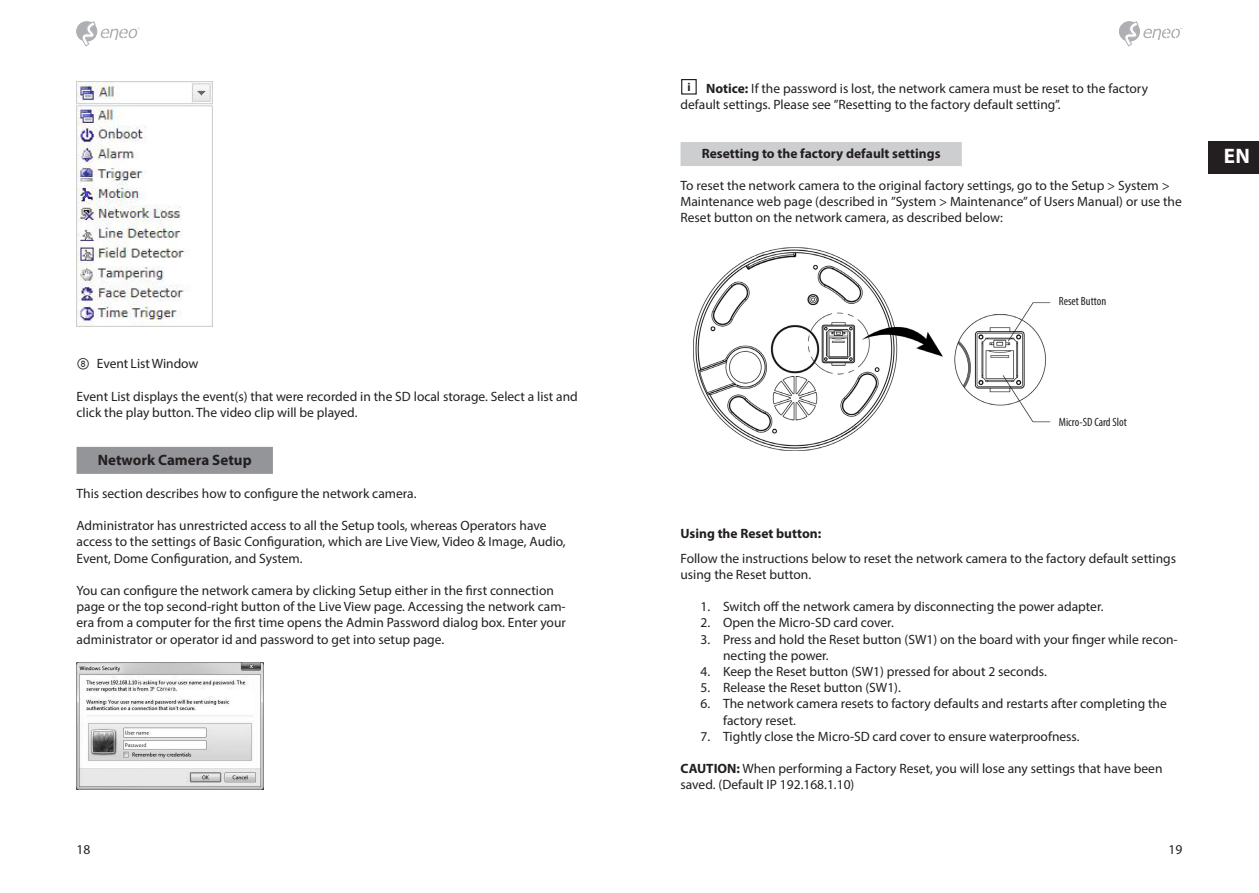
<style>
.page{position:relative;width:1259px;height:893px;background:#fff}
.page>*{position:absolute;margin:0;border:0;box-sizing:border-box;transform-origin:0 0}
.t1{font:700 21px "Myriad Pro";color:#fff}
.t2{font:700 15px "Myriad Pro";color:#231f20}
.t3{font:13.5px/16.2px "Myriad Pro";color:#231f20}
.t4{font:700 13.5px "Myriad Pro";color:#231f20}
.t5{font:condensed 12px "Myriad Pro";color:#231f20}
.s1{font-weight:700;font-size:11.7px}
.s2{font-weight:700}
.s3{font-family:"Arial Unicode MS"}
</style>
<div class="page">
<svg style="left:77px;top:21px;width:63px;height:25px"></svg>
<svg style="left:1119px;top:21px;width:63px;height:25px"></svg>
<div style="left:1208px;top:141px;width:51px;height:32px;background:#231f20"></div>
<div style="left:77px;top:447px;width:196px;height:27px;background:#939598"></div>
<img style="left:77px;top:82px;width:135px;height:244px">
<img style="left:77px;top:663px;width:186px;height:126px">
<div style="left:680px;top:142px;width:282px;height:24px;background:#cdced0"></div>
<div style="left:681px;top:79px;width:16px;height:16px;border:1px solid #231f20"></div>
<img style="left:693px;top:247px;width:358px;height:204px">
<p class="t3" style="left:680px;top:80px;width:469px;text-indent:7px"><span class="s1">i</span> <span class="s2">Notice:</span> If the password is lost, the network camera must be reset to the factory default settings. Please see ”Resetting to the factory default setting”.</p>
<p class="t4" style="left:702px;top:144px;width:240px">Resetting to the factory default settings</p>
<p class="t3" style="left:680px;top:177px;width:503px">To reset the network camera to the original factory settings, go to the Setup &gt; System &gt;<br>Maintenance web page (described in ”System &gt; Maintenance” of Users Manual) or use the<br>Reset button on the network camera, as described below:</p>
<p class="t3" style="left:77px;top:355px;width:123px"><span class="s3">⑧</span> Event List Window</p>
<p class="t3" style="left:77px;top:388px;width:503px">Event List displays the event(s) that were recorded in the SD local storage. Select a list and click the play button. The video clip will be played.</p>
<p class="t2" style="left:98px;top:451px;width:155px">Network Camera Setup</p>
<p class="t3" style="left:77px;top:485px;width:341px">This section describes how to configure the network camera.</p>
<p class="t3" style="left:77px;top:517px;width:491px">Administrator has unrestricted access to all the Setup tools, whereas Operators have access to the settings of Basic Configuration, which are Live View, Video &amp; Image, Audio,<br>Event, Dome Configuration, and System.</p>
<p class="t3" style="left:77px;top:582px;width:491px">You can configure the network camera by clicking Setup either in the first connection page or the top second-right button of the Live View page. Accessing the network cam&shy;era from a computer for the first time opens the Admin Password dialog box. Enter your administrator or operator id and password to get into setup page.</p>
<p class="t5" style="left:1059px;top:293px;width:49px">Reset Button</p>
<p class="t5" style="left:1059px;top:415px;width:70px">Micro-SD Card Slot</p>
<p class="t4" style="left:680px;top:524px;width:142px">Using the Reset button:</p>
<p class="t3" style="left:680px;top:550px;width:497px">Follow the instructions below to reset the network camera to the factory default settings using the Reset button.</p>
<p class="t3" style="left:700px;top:598px;width:404px">1. Switch off the network camera by disconnecting the power adapter.</p>
<p class="t3" style="left:700px;top:614px;width:195px">2. Open the Micro-SD card cover.</p>
<p class="t3" style="left:723px;top:631px;width:456px;text-indent:-22px">3. Press and hold the Reset button (SW1) on the board with your finger while recon&shy;necting the power.</p>
<p class="t3" style="left:700px;top:663px;width:348px">4. Keep the Reset button (SW1) pressed for about 2 seconds.</p>
<p class="t3" style="left:700px;top:679px;width:202px">5. Release the Reset button (SW1).</p>
<p class="t3" style="left:723px;top:695px;width:445px;text-indent:-22px">6. The network camera resets to factory defaults and restarts after completing the factory reset.</p>
<p class="t3" style="left:700px;top:728px;width:380px">7. Tightly close the Micro-SD card cover to ensure waterproofness.</p>
<p class="t3" style="left:680px;top:760px;width:483px"><span class="s2">CAUTION:</span> When performing a Factory Reset, you will lose any settings that have been saved. (Default IP 192.168.1.10)</p>
<p class="t3" style="left:77px;top:841px;width:15px">18</p>
<p class="t3" style="left:1168px;top:841px;width:15px">19</p>
<h1 class="t1" style="left:1223px;top:142px;width:28px">EN</h1>
</div>
